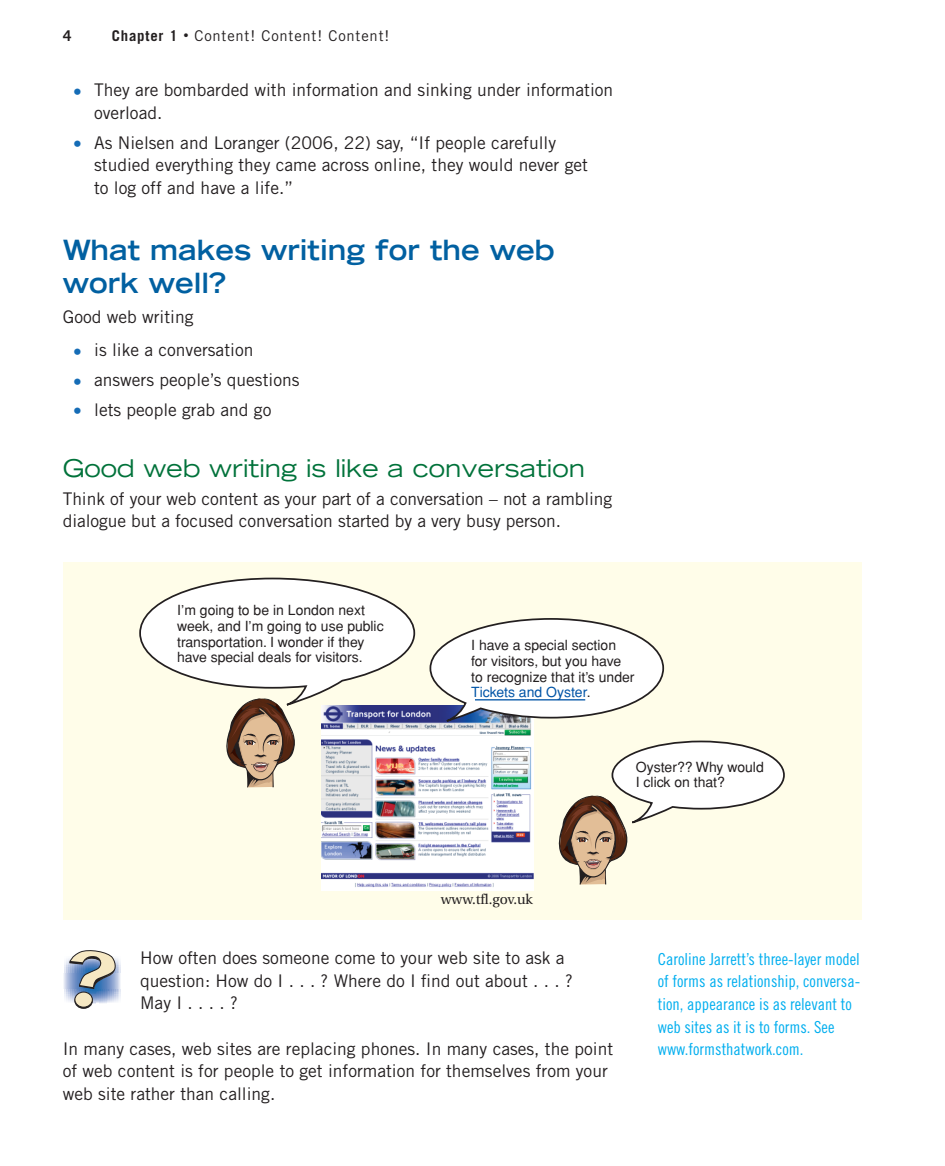
<style>
.page{position:relative;width:945px;height:1166px;background:#fff}
.page>*{position:absolute;margin:0;border:0;box-sizing:border-box;transform-origin:0 0}
.t1{font:700 expanded 27.82px/33.1px "Trade Gothic LT Std";color:#0160a1}
.t2{font:expanded 24.32px "Trade Gothic LT Std";color:#00723a}
.t3{font:17.5px/22.8px "Trade Gothic";color:#231f20}
.t4{font:16.62px/22.8px "Trade Gothic Cond Eighteen";color:#00aeef}
.t5{font:14.88px "Trade Gothic";letter-spacing:.055em;color:#231f20}
.t6{font:700 14.88px "Trade Gothic";color:#231f20}
.t7{font:14px/15.8px "Helvetica";color:#231f20}
.t8{font:14px "Utopia";color:#231f20}
.s1{font-weight:700}
.s2{font-weight:700;font-size:10.5px}
.s3{color:#156cb6}
.s4{color:#0154a6}
</style>
<div class="page">
<svg style="left:63px;top:562px;width:799px;height:447px"></svg>
<p class="t6" style="left:63px;top:30px;width:10px">4</p>
<p class="t5" style="left:112px;top:30px;width:279px"><span class="s1">Chapter 1</span> <span class="s2">•</span> Content! Content! Content!</p>
<p class="t3" style="left:94px;top:80px;width:521px;text-indent:-21px"><span class="s3">•</span> They are bombarded with information and sinking under information overload.</p>
<p class="t3" style="left:94px;top:133px;width:495px;text-indent:-21px"><span class="s3">•</span> As Nielsen and Loranger (2006, 22) say, “If people carefully studied everything they came across online, they would never get to log off and have a life.”</p>
<h1 class="t1" style="left:63px;top:235px;width:493px">What makes writing for the web work well?</h1>
<p class="t3" style="left:63px;top:307px;width:132px">Good web writing</p>
<p class="t3" style="left:73px;top:340px;width:182px"><span class="s3">•</span> is like a conversation</p>
<p class="t3" style="left:73px;top:370px;width:228px"><span class="s3">•</span> answers people’s questions</p>
<p class="t3" style="left:73px;top:399px;width:200px"><span class="s3">•</span> lets people grab and go</p>
<h2 class="t2" style="left:63px;top:458px;width:524px">Good web writing is like a conversation</h2>
<p class="t3" style="left:63px;top:488px;width:551px">Think of your web content as your part of a conversation – not a rambling dialogue but a focused conversation started by a very busy person.</p>
<p class="t7" style="left:177px;top:603px;width:208px">I’m going to be in London next week, and I’m going to use public transportation. I wonder if they have special deals for visitors.</p>
<p class="t7" style="left:471px;top:638px;width:165px">I have a special section for visitors, but you have to recognize that it’s under<br><span class="s4">Tickets and Oyster</span>.</p>
<p class="t8" style="left:441px;top:893px;width:94px">www.tfl.gov.uk</p>
<p class="t7" style="left:636px;top:760px;width:130px">Oyster?? Why would<br>I click on that?</p>
<p class="t3" style="left:140px;top:947px;width:434px">How often does someone come to your web site to ask a question: How do I . . . ? Where do I find out about . . . ?<br>May I . . . . ?</p>
<p class="t3" style="left:63px;top:1038px;width:552px">In many cases, web sites are replacing phones. In many cases, the point of web content is for people to get information for themselves from your web site rather than calling.</p>
<p class="t4" style="left:658px;top:948px;width:204px">Caroline Jarrett’s three-layer model of forms as relationship, conversa&shy;tion, appearance is as relevant to web sites as it is to forms. See www.formsthatwork.com.</p>
</div>
